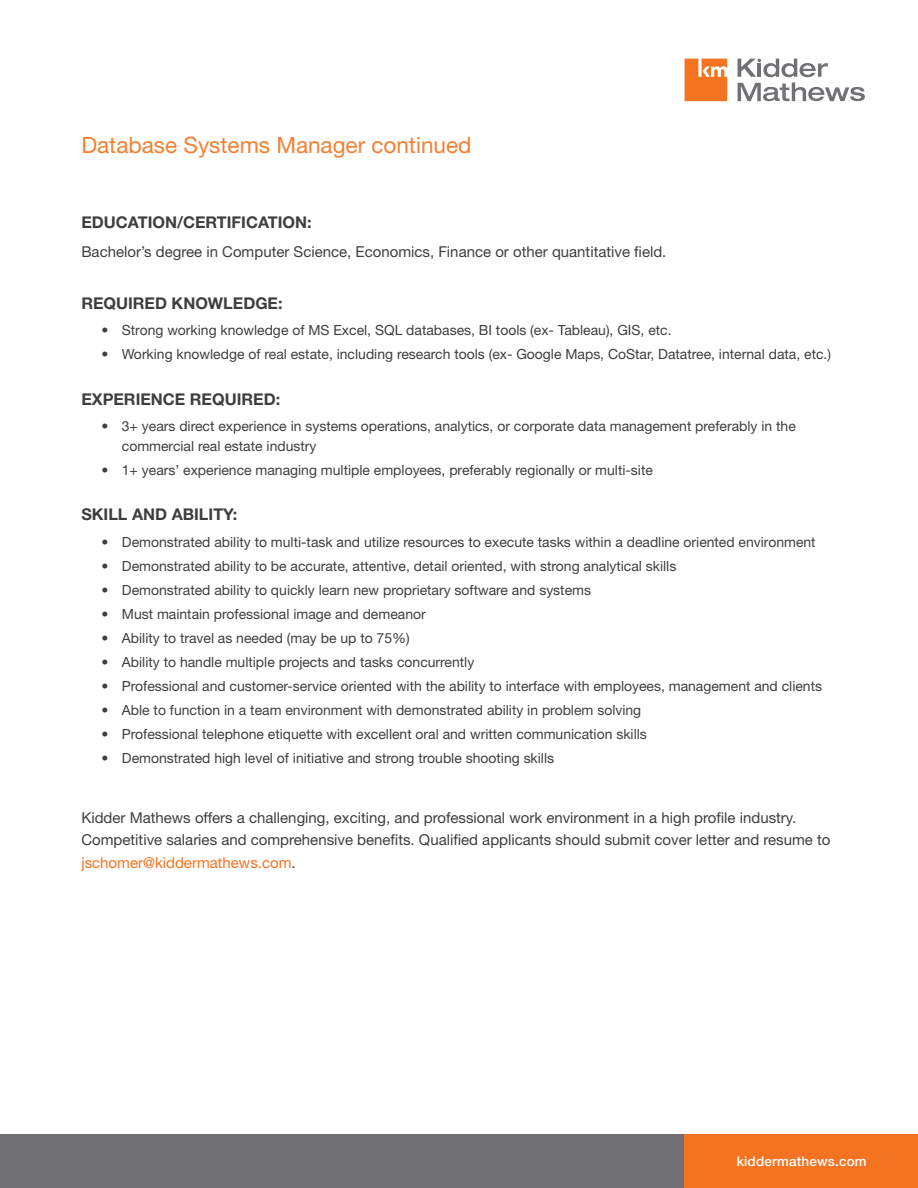
<style>
.page{position:relative;width:918px;height:1188px;background:#fff}
.page>*{position:absolute;margin:0;border:0;box-sizing:border-box;transform-origin:0 0}
.Body_Text{font:22.5px "Helvetica Neue";color:#f48032}
._1st_Level_header{font:700 16.2px "Helvetica Neue";color:#3e3e3f}
.Body_Text-2{font:15px/22.5px "Helvetica Neue";color:#3e3e3f}
.t1{font:13.95px/19.5px "Helvetica Neue";color:#3e3e3f}
.t2{font:500 13.5px "Helvetica Neue";letter-spacing:.015em;color:#fff}
.s1{color:#f47321}
</style>
<div class="page">
<svg style="left:685px;top:59px;width:42px;height:42px;background:#f5833a"></svg>
<svg style="left:738px;top:59px;width:127px;height:42px"></svg>
<div style="left:0;top:1134px;width:918px;height:54px;background:#717074"></div>
<div style="left:684px;top:1134px;width:234px;height:54px;background:#f47321"></div>
<p class="Body_Text" style="left:81px;top:131px;width:392px">Database Systems Manager continued</p>
<p class="_1st_Level_header" style="left:81px;top:212px;width:232px">EDUCATION/CERTIFICATION:</p>
<p class="Body_Text-2" style="left:81px;top:240px;width:587px">Bachelor’s degree in Computer Science, Economics, Finance or other quantitative field.</p>
<p class="_1st_Level_header" style="left:81px;top:293px;width:203px">REQUIRED KNOWLEDGE:</p>
<p class="t1" style="left:102px;top:320px;width:572px">• Strong working knowledge of MS Excel, SQL databases, BI tools (ex- Tableau), GIS, etc.</p>
<p class="t1" style="left:102px;top:344px;width:731px">• Working knowledge of real estate, including research tools (ex- Google Maps, CoStar, Datatree, internal data, etc.)</p>
<p class="_1st_Level_header" style="left:81px;top:389px;width:200px">EXPERIENCE REQUIRED:</p>
<p class="t1" style="left:122px;top:416px;width:675px;text-indent:-20px">• 3+ years direct experience in systems operations, analytics, or corporate data management preferably in the commercial real estate industry</p>
<p class="t1" style="left:102px;top:460px;width:553px">• 1+ years’ experience managing multiple employees, preferably regionally or multi-site</p>
<p class="_1st_Level_header" style="left:81px;top:505px;width:157px">SKILL AND ABILITY:</p>
<p class="t1" style="left:102px;top:532px;width:716px">• Demonstrated ability to multi-task and utilize resources to execute tasks within a deadline oriented environment</p>
<p class="t1" style="left:102px;top:556px;width:576px">• Demonstrated ability to be accurate, attentive, detail oriented, with strong analytical skills</p>
<p class="t1" style="left:102px;top:580px;width:491px">• Demonstrated ability to quickly learn new proprietary software and systems</p>
<p class="t1" style="left:102px;top:604px;width:326px">• Must maintain professional image and demeanor</p>
<p class="t1" style="left:102px;top:628px;width:310px">• Ability to travel as needed (may be up to 75%)</p>
<p class="t1" style="left:102px;top:652px;width:374px">• Ability to handle multiple projects and tasks concurrently</p>
<p class="t1" style="left:102px;top:676px;width:722px">• Professional and customer-service oriented with the ability to interface with employees, management and clients</p>
<p class="t1" style="left:102px;top:700px;width:541px">• Able to function in a team environment with demonstrated ability in problem solving</p>
<p class="t1" style="left:102px;top:724px;width:547px">• Professional telephone etiquette with excellent oral and written communication skills</p>
<p class="t1" style="left:102px;top:748px;width:454px">• Demonstrated high level of initiative and strong trouble shooting skills</p>
<p class="Body_Text-2" style="left:81px;top:806px;width:751px">Kidder Mathews offers a challenging, exciting, and professional work environment in a high profile industry.<br>Competitive salaries and comprehensive benefits. Qualified applicants should submit cover letter and resume to <span class="s1">jschomer@kiddermathews.com</span>.</p>
<p class="t2" style="left:737px;top:1153px;width:132px">kiddermathews.com</p>
</div>
